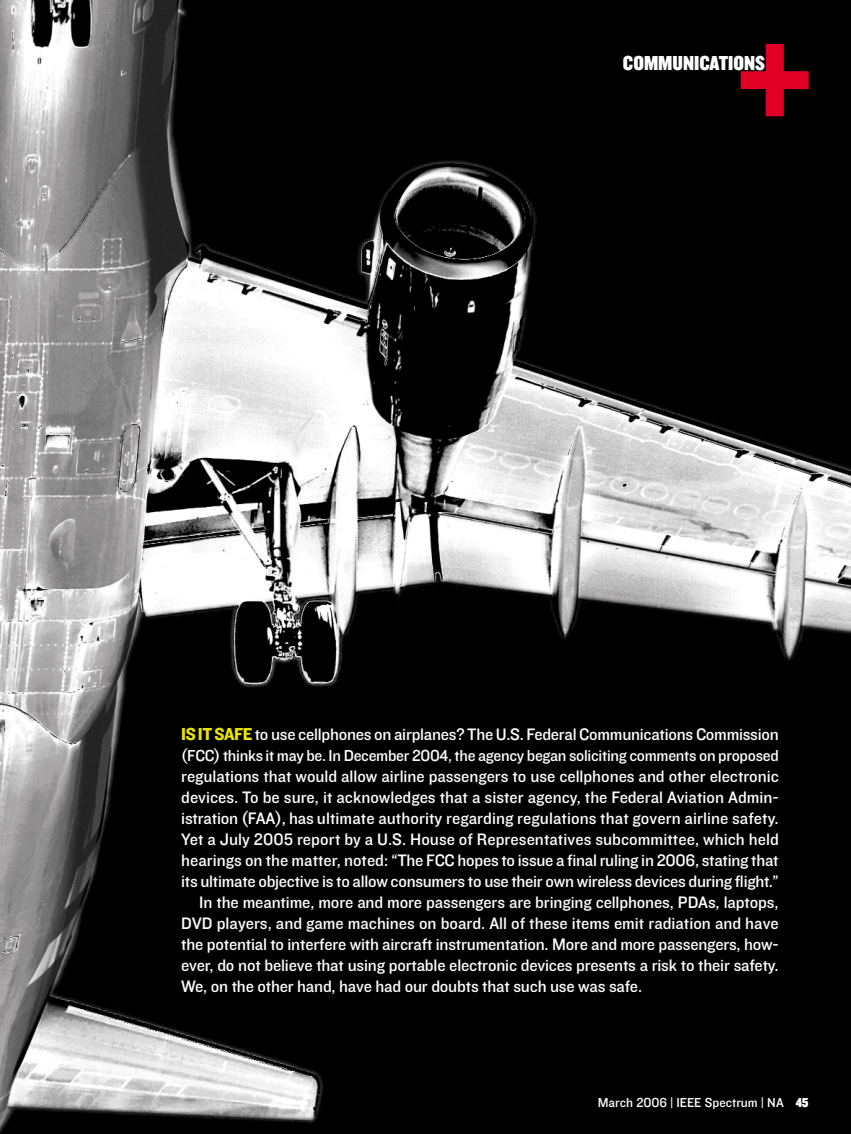
<style>
.page{position:relative;width:851px;height:1134px;background:#fff}
.page>*{position:absolute;margin:0;border:0;box-sizing:border-box;transform-origin:0 0}
.t1{font:223.5px "Knockout HTF30 Junior Welterwt";color:#df0023}
.t2{font:21px "Knockout HTF70 Full Welterwt";color:#fff}
.t3{font:17.25px "Knockout HTF31 Junior Middlewt";letter-spacing:-.005em;color:#fff}
.t4{font:16.5px "Knockout HTF31 Junior Middlewt";letter-spacing:-.015em;color:#fff}
.t5{font:13.5px "Knockout HTF31 Junior Middlewt";color:#fff}
.s1{font-family:"Knockout HTF51 Middleweight";font-size:18px;color:#eae500}
.s2{font-family:"Knockout HTF90 Ultmt Welterwt"}
</style>
<div class="page">
<img style="left:0;top:0;width:850px;height:1134px">
<h1 class="t1" style="left:730px;top:20px;width:90px">+</h1>
<p class="t2" style="left:623px;top:57px;width:144px">COMMUNICATIONS</p>
<p class="t3" style="left:181px;top:729px;width:599px"><span class="s1">IS IT SAFE</span>to use cellphones on airplanes? The U.S. Federal Communications Commission</p>
<p class="t4" style="left:181px;top:750px;width:599px">(FCC) thinks it may be. In December 2004, the agency began soliciting comments on proposed</p>
<p class="t3" style="left:181px;top:771px;width:599px">regulations that would allow airline passengers to use cellphones and other electronic</p>
<p class="t3" style="left:181px;top:792px;width:599px">devices. To be sure, it acknowledges that a sister agency, the Federal Aviation Admin-</p>
<p class="t3" style="left:181px;top:813px;width:599px">istration (FAA), has ultimate authority regarding regulations that govern airline safety.</p>
<p class="t3" style="left:181px;top:834px;width:599px">Yet a July 2005 report by a U.S. House of Representatives subcommittee, which held</p>
<p class="t3" style="left:181px;top:855px;width:599px">hearings on the matter, noted: “The FCC hopes to issue a final ruling in 2006, stating that</p>
<p class="t3" style="left:181px;top:876px;width:599px">its ultimate objective is to allow consumers to use their own wireless devices during flight.”</p>
<p class="t3" style="left:199px;top:897px;width:581px">In the meantime, more and more passengers are bringing cellphones, PDAs, laptops,</p>
<p class="t3" style="left:181px;top:918px;width:599px">DVD players, and game machines on board. All of these items emit radiation and have</p>
<p class="t3" style="left:181px;top:939px;width:599px">the potential to interfere with aircraft instrumentation. More and more passengers, how-</p>
<p class="t3" style="left:181px;top:960px;width:599px">ever, do not believe that using portable electronic devices presents a risk to their safety.</p>
<p class="t3" style="left:181px;top:981px;width:462px">We, on the other hand, have had our doubts that such use was safe.</p>
<p class="t5" style="left:597px;top:1098px;width:212px">March 2006 | IEEE Spectrum | NA <span class="s2">45</span></p>
</div>
